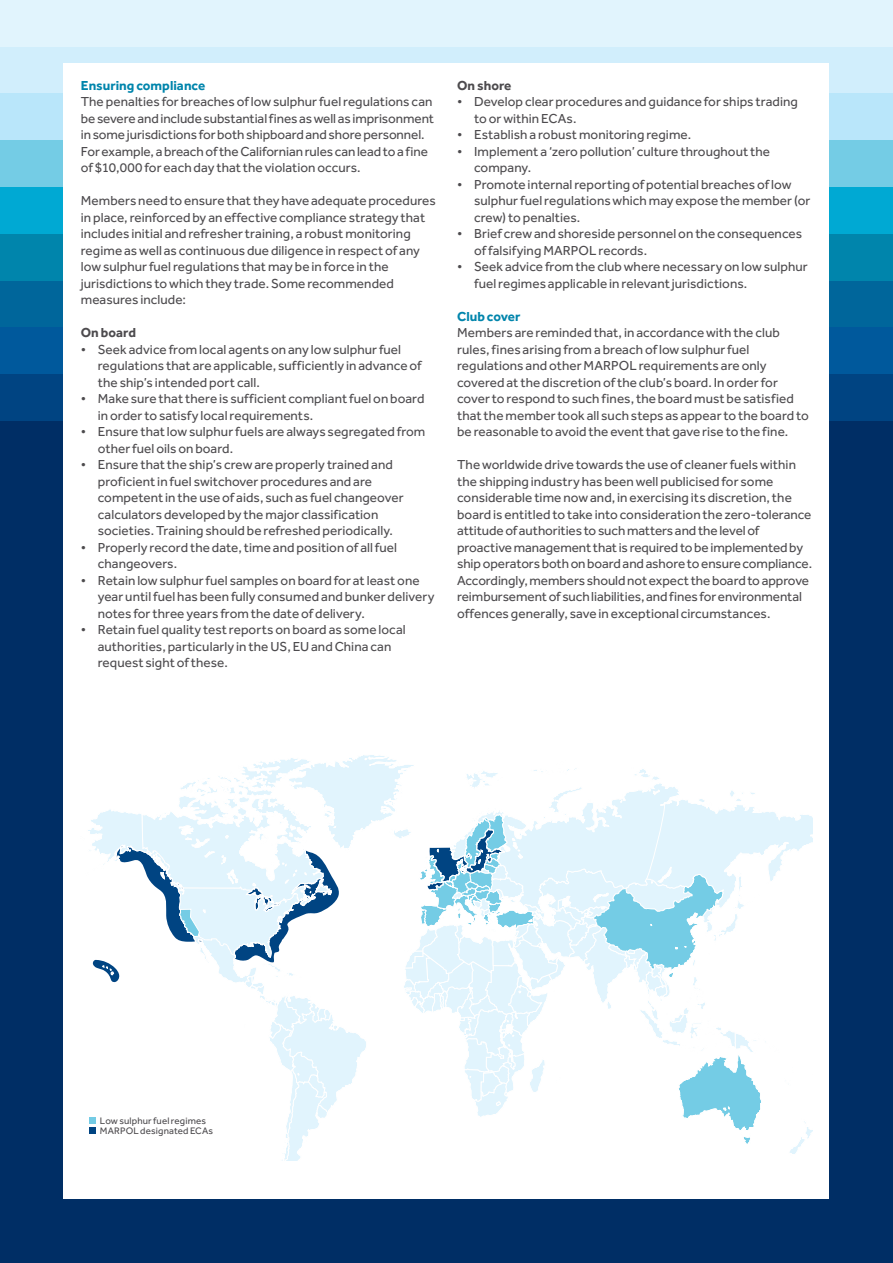
<style>
.page{position:relative;width:893px;height:1263px;background:#fff}
.page>*{position:absolute;margin:0;border:0;box-sizing:border-box;transform-origin:0 0}
.t1{font:13.5px/16.5px "Effra";letter-spacing:.005em;color:#4d4b4e}
.t2{font:700 13.5px "Effra";letter-spacing:.005em;color:#0085ac}
.t3{font:700 13.5px "Effra";color:#4d4b4e}
.t4{font:9.75px/10.5px "Effra";letter-spacing:.015em;color:#4d4b4e}
</style>
<div class="page">
<div style="left:0;top:0;width:893px;height:47px;background:#e1f4fd"></div>
<div style="left:0;top:47px;width:893px;height:47px;background:#d1eefc"></div>
<div style="left:0;top:94px;width:893px;height:46px;background:#b9e6fa"></div>
<div style="left:0;top:140px;width:893px;height:47px;background:#74cce5"></div>
<div style="left:0;top:187px;width:893px;height:47px;background:#00a9d3"></div>
<div style="left:0;top:234px;width:893px;height:47px;background:#0085ac"></div>
<div style="left:0;top:281px;width:893px;height:46px;background:#00669b"></div>
<div style="left:0;top:327px;width:893px;height:47px;background:#00599c"></div>
<div style="left:0;top:374px;width:893px;height:47px;background:#004482"></div>
<div style="left:0;top:421px;width:893px;height:842px;background:#002e65"></div>
<div style="left:64px;top:64px;width:765px;height:1135px;background:#fff"></div>
<svg style="left:88px;top:755px;width:724px;height:406px"></svg>
<p class="t2" style="left:81px;top:77px;width:126px">Ensuring compliance</p>
<p class="t1" style="left:81px;top:93px;width:355px">The penalties for breaches of low sulphur fuel regulations can be severe and include substantial fines as well as imprisonment in some jurisdictions for both shipboard and shore personnel.<br>For example, a breach of the Californian rules can lead to a fine of $10,000 for each day that the violation occurs.</p>
<p class="t1" style="left:81px;top:192px;width:357px">Members need to ensure that they have adequate procedures in place, reinforced by an effective compliance strategy that includes initial and refresher training, a robust monitoring regime as well as continuous due diligence in respect of any low sulphur fuel regulations that may be in force in the jurisdictions to which they trade. Some recommended measures include:</p>
<p class="t3" style="left:81px;top:325px;width:57px">On board</p>
<p class="t1" style="left:98px;top:341px;width:325px;text-indent:-17px">• Seek advice from local agents on any low sulphur fuel regulations that are applicable, sufficiently in advance of the ship’s intended port call.</p>
<p class="t1" style="left:98px;top:390px;width:328px;text-indent:-17px">• Make sure that there is sufficient compliant fuel on board in order to satisfy local requirements.</p>
<p class="t1" style="left:98px;top:423px;width:329px;text-indent:-17px">• Ensure that low sulphur fuels are always segregated from other fuel oils on board.</p>
<p class="t1" style="left:98px;top:456px;width:307px;text-indent:-17px">• Ensure that the ship’s crew are properly trained and proficient in fuel switchover procedures and are competent in the use of aids, such as fuel changeover calculators developed by the major classification societies. Training should be refreshed periodically.</p>
<p class="t1" style="left:98px;top:539px;width:301px;text-indent:-17px">• Properly record the date, time and position of all fuel changeovers.</p>
<p class="t1" style="left:98px;top:572px;width:338px;text-indent:-17px">• Retain low sulphur fuel samples on board for at least one year until fuel has been fully consumed and bunker delivery notes for three years from the date of delivery.</p>
<p class="t1" style="left:98px;top:621px;width:309px;text-indent:-17px">• Retain fuel quality test reports on board as some local authorities, particularly in the US, EU and China can request sight of these.</p>
<p class="t3" style="left:457px;top:77px;width:56px">On shore</p>
<p class="t1" style="left:474px;top:93px;width:325px;text-indent:-17px">• Develop clear procedures and guidance for ships trading to or within ECAs.</p>
<p class="t1" style="left:457px;top:126px;width:236px">• Establish a robust monitoring regime.</p>
<p class="t1" style="left:474px;top:143px;width:297px;text-indent:-17px">• Implement a ‘zero pollution’ culture throughout the company.</p>
<p class="t1" style="left:474px;top:176px;width:338px;text-indent:-17px">• Promote internal reporting of potential breaches of low sulphur fuel regulations which may expose the member (or crew) to penalties.</p>
<p class="t1" style="left:474px;top:225px;width:330px;text-indent:-17px">• Brief crew and shoreside personnel on the consequences of falsifying MARPOL records.</p>
<p class="t1" style="left:474px;top:258px;width:335px;text-indent:-17px">• Seek advice from the club where necessary on low sulphur fuel regimes applicable in relevant jurisdictions.</p>
<p class="t2" style="left:457px;top:308px;width:65px">Club cover</p>
<p class="t1" style="left:457px;top:324px;width:353px">Members are reminded that, in accordance with the club rules, fines arising from a breach of low sulphur fuel regulations and other MARPOL requirements are only covered at the discretion of the club’s board. In order for cover to respond to such fines, the board must be satisfied that the member took all such steps as appear to the board to be reasonable to avoid the event that gave rise to the fine.</p>
<p class="t1" style="left:457px;top:456px;width:357px">The worldwide drive towards the use of cleaner fuels within the shipping industry has been well publicised for some considerable time now and, in exercising its discretion, the board is entitled to take into consideration the zero-tolerance attitude of authorities to such matters and the level of proactive management that is required to be implemented by ship operators both on board and ashore to ensure compliance.<br>Accordingly, members should not expect the board to approve reimbursement of such liabilities, and fines for environmental offences generally, save in exceptional circumstances.</p>
<p class="t4" style="left:100px;top:1115px;width:115px">Low sulphur fuel regimes<br>MARPOL designated ECAs</p>
</div>
